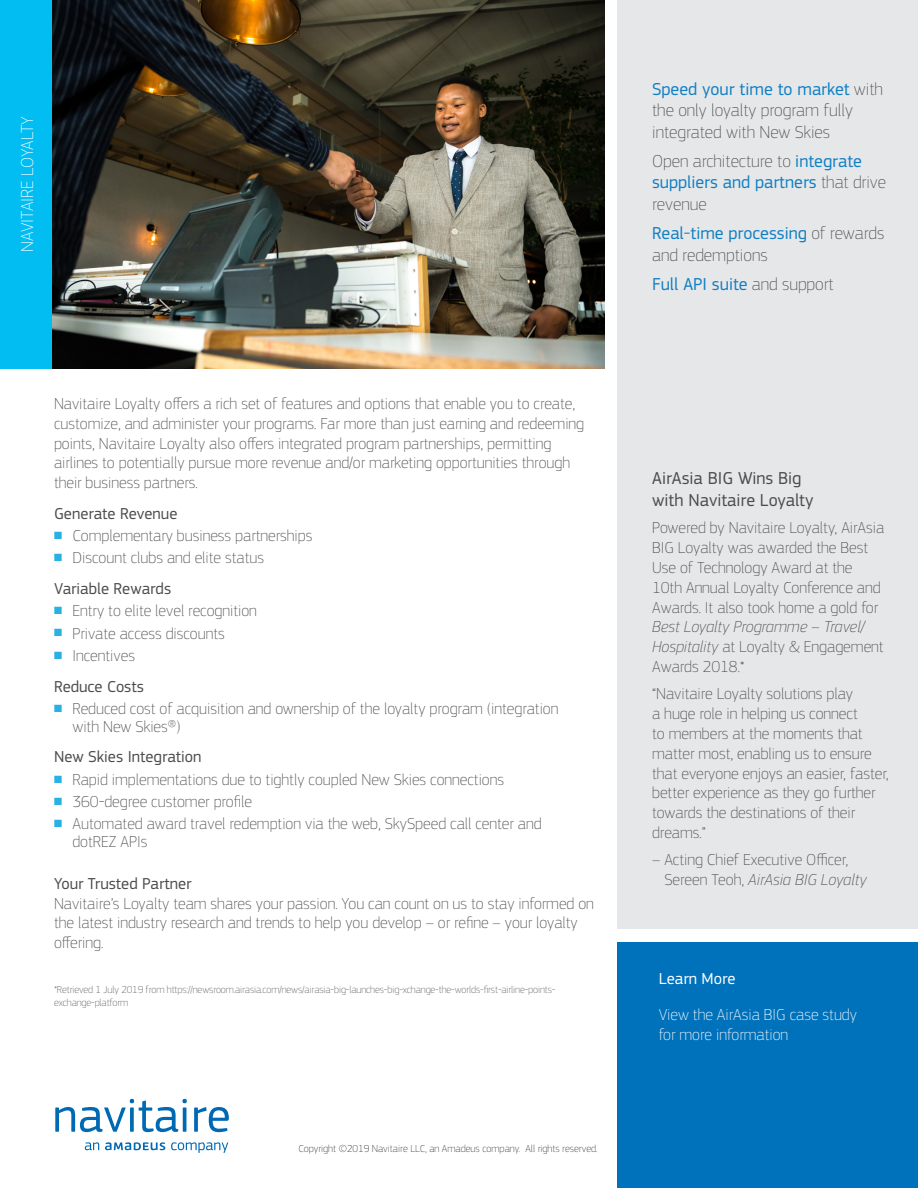
<style>
.page{position:relative;width:918px;height:1188px;background:#fff}
.page>*{position:absolute;margin:0;border:0;box-sizing:border-box;transform-origin:0 0}
.BodyCopy2{font:100 18px/21.6px "Amadeus";color:#4b4c4d}
.BodyCopy2-2{font:18px/21.6px "Amadeus";color:#4b4c4d}
.BodyCopy2-3{font:18px "Amadeus";color:#107fc3}
.t1{font:100 18px "Amadeus";color:#fff}
.BodyCopy2-4{font:100 16.5px/19.8px "Amadeus";color:#4b4c4d}
.BoldHead{font:16.5px "Amadeus";color:#4b4c4d}
.t2{font:100 16.5px/19.8px "Amadeus";color:#fff}
.t3{font:16.5px "Amadeus";color:#fff}
.BodyCopy2-5{font:100 10.5px/12.6px "Amadeus";letter-spacing:-.01em;color:#57585a}
.BodyCopy{font:100 10.5px "Amadeus";color:#312f30}
.s1{color:#28b1e5}
.s2{font-weight:400;color:#107fc3}
.s3{font-weight:100;color:#4b4c4d}
.s4{font-style:italic}
</style>
<div class="page">
<div style="left:618px;top:0;width:300px;height:929px;background:#e6e7e9"></div>
<div style="left:618px;top:943px;width:300px;height:245px;background:#0072bc"></div>
<div style="left:0;top:0;width:54px;height:368px;background:#01bdf2"></div>
<img style="left:53px;top:0;width:552px;height:368px">
<svg style="left:55px;top:1099px;width:132px;height:33px"></svg>
<svg style="left:194px;top:1107px;width:35px;height:25px"></svg>
<svg style="left:85px;top:1142px;width:143px;height:11px"></svg>
<p class="t1" style="left:17px;top:252px;width:137px;rotate:-90deg">NAVITAIRE LOYALTY</p>
<p class="BodyCopy2-4" style="left:54px;top:393px;width:532px">Navitaire Loyalty offers a rich set of features and options that enable you to create, customize, and administer your programs. Far more than just earning and redeeming points, Navitaire Loyalty also offers integrated program partnerships, permitting airlines to potentially pursue more revenue and/or marketing opportunities through their business partners.</p>
<p class="BoldHead" style="left:54px;top:504px;width:125px">Generate Revenue</p>
<p class="BodyCopy2-4" style="left:54px;top:525px;width:260px"><span class="s1">■</span> Complementary business partnerships</p>
<p class="BodyCopy2-4" style="left:54px;top:548px;width:212px"><span class="s1">■</span> Discount clubs and elite status</p>
<p class="BoldHead" style="left:54px;top:579px;width:119px">Variable Rewards</p>
<p class="BodyCopy2-4" style="left:54px;top:601px;width:204px"><span class="s1">■</span> Entry to elite level recognition</p>
<p class="BodyCopy2-4" style="left:54px;top:623px;width:172px"><span class="s1">■</span> Private access discounts</p>
<p class="BodyCopy2-4" style="left:54px;top:645px;width:83px"><span class="s1">■</span> Incentives</p>
<p class="BoldHead" style="left:54px;top:677px;width:92px">Reduce Costs</p>
<p class="BodyCopy2-4" style="left:72px;top:699px;width:488px;line-height:18px;text-indent:-18px"><span class="s1">■</span> Reduced cost of acquisition and ownership of the loyalty program (integration with New Skies®)</p>
<p class="BoldHead" style="left:54px;top:747px;width:149px">New Skies Integration</p>
<p class="BodyCopy2-4" style="left:54px;top:769px;width:452px"><span class="s1">■</span> Rapid implementations due to tightly coupled New Skies connections</p>
<p class="BodyCopy2-4" style="left:54px;top:792px;width:200px"><span class="s1">■</span> 360-degree customer profile</p>
<p class="BodyCopy2-4" style="left:72px;top:815px;width:471px;line-height:18px;text-indent:-18px"><span class="s1">■</span> Automated award travel redemption via the web, SkySpeed call center and dotREZ APIs</p>
<p class="BoldHead" style="left:54px;top:874px;width:139px">Your Trusted Partner</p>
<p class="BodyCopy2-4" style="left:54px;top:893px;width:541px">Navitaire’s Loyalty team shares your passion. You can count on us to stay informed on the latest industry research and trends to help you develop – or refine – your loyalty offering.</p>
<p class="BodyCopy2-5" style="left:54px;top:983px;width:503px">*Retrieved 1 July 2019 from https://newsroom.airasia.com/news/airasia-big-launches-big-xchange-the-worlds-first-airline-points&shy;exchange-platform</p>
<p class="BodyCopy" style="left:299px;top:1142px;width:300px">Copyright ©2019 Navitaire LLC, an Amadeus company. All rights reserved.</p>
<p class="BodyCopy2" style="left:652px;top:77px;width:232px"><span class="s2">Speed your time to market</span> with the only loyalty program fully integrated with New Skies</p>
<p class="BodyCopy2" style="left:652px;top:150px;width:235px">Open architecture to <span class="s2">integrate suppliers and partners</span> that drive revenue</p>
<p class="BodyCopy2" style="left:652px;top:222px;width:234px"><span class="s2">Real-time processing</span> of rewards and redemptions</p>
<p class="BodyCopy2-3" style="left:652px;top:274px;width:183px">Full API suite <span class="s3">and support</span></p>
<p class="BodyCopy2-2" style="left:652px;top:468px;width:163px">AirAsia BIG Wins Big with Navitaire Loyalty</p>
<p class="BodyCopy2-4" style="left:652px;top:518px;width:234px">Powered by Navitaire Loyalty, AirAsia<br>BIG Loyalty was awarded the Best<br>Use of Technology Award at the<br>10th Annual Loyalty Conference and<br>Awards. It also took home a gold for<br><span class="s4">Best Loyalty Programme – Travel/<br>Hospitality</span> at Loyalty &amp; Engagement<br>Awards 2018.*</p>
<p class="BodyCopy2-4" style="left:652px;top:684px;width:238px">“Navitaire Loyalty solutions play<br>a huge role in helping us connect<br>to members at the moments that matter most, enabling us to ensure that everyone enjoys an easier, faster, better experience as they go further towards the destinations of their dreams.”</p>
<p class="BodyCopy2-4" style="left:664px;top:850px;width:204px;text-indent:-12px">– Acting Chief Executive Officer,<br>Sereen Teoh, <span class="s4">AirAsia BIG Loyalty</span></p>
<p class="t3" style="left:659px;top:969px;width:78px">Learn More</p>
<p class="t2" style="left:659px;top:1004px;width:200px">View the AirAsia BIG case study for more information</p>
</div>
